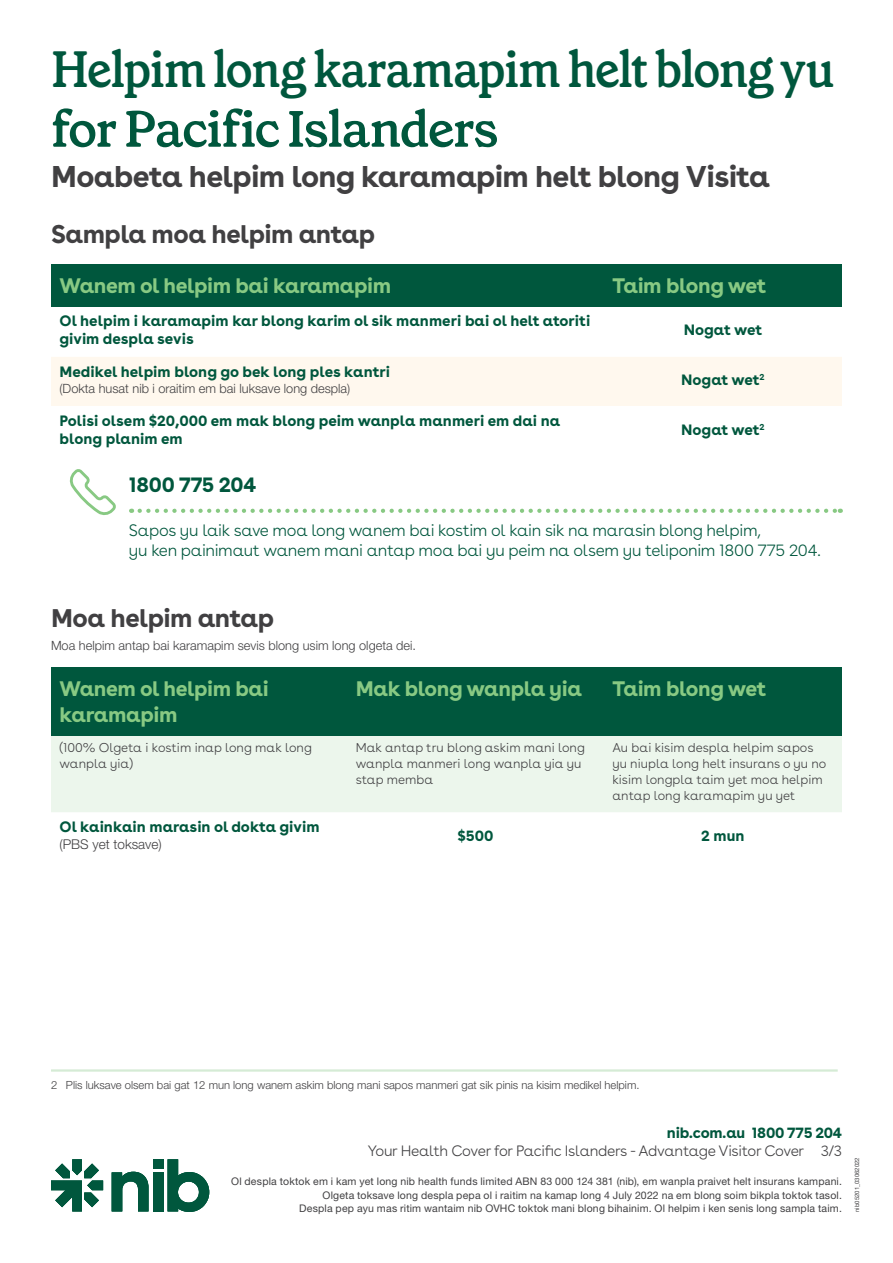
<style>
.page{position:relative;width:893px;height:1263px;background:#fff}
.page>*{position:absolute;margin:0;border:0;box-sizing:border-box;transform-origin:0 0}
.t1{font:600 51px/60px "Grenette Pro";letter-spacing:-.03em;color:#00573d;scale:.93 1}
.t2{font:700 30px "Buenos Aires";letter-spacing:-.025em;color:#414042}
.H2_Grey_SPAN_3{font:700 25.5px "Buenos Aires";letter-spacing:-.025em;color:#414042}
.Table_Head{font:700 21px/25.7px "Buenos Aires";letter-spacing:-.02em;color:#88c983}
.Callout_Header{font:700 21px "Buenos Aires";letter-spacing:-.015em;color:#00573d}
.Callout_Follower{font:300 16.5px/20.1px "Buenos Aires";letter-spacing:-.02em;color:#00573d}
.Cell_Left{font:700 15px/18.3px "Buenos Aires";color:#00573d}
.t3{font:300 15px "Buenos Aires";letter-spacing:-.02em;color:#414042}
.Cell_Centred{font:700 15px "Buenos Aires";color:#00573d}
.Cell_Left-2{font:700 15px "Buenos Aires";letter-spacing:-.02em;color:#00573d}
.Cell_Left-3{font:300 13.5px "Helvetica Neue LT Std";color:#414042}
.Table_Head_Explain{font:300 12.75px/15.8px "Buenos Aires";color:#414042}
.Body{font:300 12.75px "Helvetica Neue LT Std";color:#414042}
.Cell_Left-4{font:300 12.75px "Helvetica Neue LT Std";color:#414042}
.Footnote{font:300 11.25px "Helvetica Neue LT Std";color:#414042}
.t4{font:10.5px/13.5px "Helvetica Neue LT Std";letter-spacing:.02em;color:#414042;text-align:right}
.t5{font:6px "Helvetica Neue LT Std";color:#414042}
</style>
<div class="page">
<svg style="left:112px;top:1172px;width:36px;height:39px"></svg>
<div style="left:153px;top:1172px;width:10px;height:39px;background:#00573d"></div>
<div style="left:153px;top:1159px;width:10px;height:10px;background:#00573d"></div>
<svg style="left:168px;top:1159px;width:41px;height:53px"></svg>
<svg style="left:51px;top:1159px;width:52px;height:52px"></svg>
<hr style="left:51px;top:1069px;width:787px;height:3px;background:#d5ebd5">
<div style="left:51px;top:357px;width:791px;height:49px;background:#fff8ee"></div>
<div style="left:51px;top:264px;width:553px;height:43px;background:#00573d"></div>
<div style="left:604px;top:264px;width:238px;height:43px;background:#00573d"></div>
<svg style="left:140px;top:509px;width:701px;height:4px"></svg>
<svg style="left:69px;top:469px;width:47px;height:46px"></svg>
<div style="left:51px;top:735px;width:791px;height:77px;background:#ecf6ec"></div>
<div style="left:51px;top:667px;width:296px;height:68px;background:#00573d"></div>
<div style="left:347px;top:667px;width:257px;height:68px;background:#00573d"></div>
<div style="left:604px;top:667px;width:238px;height:68px;background:#00573d"></div>
<h1 class="t1" style="left:51px;top:39px;width:844px">Helpim long karamapim helt blong yu for Pacific Islanders</h1>
<h2 class="t2" style="left:51px;top:151px;width:721px">Moabeta helpim long karamapim helt blong Visita</h2>
<h2 class="H2_Grey_SPAN_3" style="left:51px;top:212px;width:326px">Sampla moa helpim antap</h2>
<p class="Table_Head" style="left:60px;top:271px;width:333px">Wanem ol helpim bai karamapim</p>
<p class="Table_Head" style="left:612px;top:271px;width:155px">Taim blong wet</p>
<p class="Cell_Left" style="left:60px;top:310px;width:532px">Ol helpim i karamapim kar blong karim ol sik manmeri bai ol helt atoriti givim despla sevis</p>
<p class="Cell_Centred" style="left:684px;top:317px;width:80px">Nogat wet</p>
<p class="Cell_Left" style="left:60px;top:361px;width:332px">Medikel helpim blong go bek long ples kantri</p>
<p class="Cell_Left-4" style="left:60px;top:381px;width:292px">(Dokta husat nib i oraitim em bai luksave long despla)</p>
<p class="Cell_Centred" style="left:681px;top:367px;width:85px">Nogat wet<sup>2</sup></p>
<p class="Cell_Left" style="left:60px;top:410px;width:502px">Polisi olsem $20,000 em mak blong peim wanpla manmeri em dai na blong planim em</p>
<p class="Cell_Centred" style="left:681px;top:417px;width:85px">Nogat wet<sup>2</sup></p>
<p class="Callout_Header" style="left:129px;top:466px;width:129px">1800 775 204</p>
<p class="Callout_Follower" style="left:129px;top:519px;width:693px">Sapos yu laik save moa long wanem bai kostim ol kain sik na marasin blong helpim,<br>yu ken painimaut wanem mani antap moa bai yu peim na olsem yu teliponim 1800 775 204.</p>
<h2 class="H2_Grey_SPAN_3" style="left:51px;top:596px;width:225px">Moa helpim antap</h2>
<p class="Body" style="left:51px;top:638px;width:367px">Moa helpim antap bai karamapim sevis blong usim long olgeta dei.</p>
<p class="Table_Head" style="left:60px;top:674px;width:211px">Wanem ol helpim bai karamapim</p>
<p class="Table_Head_Explain" style="left:60px;top:739px;width:254px">(100% Olgeta i kostim inap long mak long wanpla yia)</p>
<p class="Table_Head" style="left:356px;top:674px;width:228px">Mak blong wanpla yia</p>
<p class="Table_Head_Explain" style="left:356px;top:739px;width:231px">Mak antap tru blong askim mani long wanpla manmeri long wanpla yia yu stap memba</p>
<p class="Table_Head" style="left:612px;top:674px;width:155px">Taim blong wet</p>
<p class="Table_Head_Explain" style="left:612px;top:739px;width:215px">Au bai kisim despla helpim sapos yu niupla long helt insurans o yu no kisim longpla taim yet moa helpim antap long karamapim yu yet</p>
<p class="Cell_Left" style="left:60px;top:816px;width:262px">Ol kainkain marasin ol dokta givim</p>
<p class="Cell_Left-3" style="left:60px;top:836px;width:104px">(PBS yet toksave)</p>
<p class="Cell_Centred" style="left:458px;top:822px;width:38px">$500</p>
<p class="Cell_Centred" style="left:701px;top:822px;width:45px">2 mun</p>
<p class="Footnote" style="left:51px;top:1078px;width:590px">2 Plis luksave olsem bai gat 12 mun long wanem askim blong mani sapos manmeri gat sik pinis na kisim medikel helpim.</p>
<h3 class="Cell_Left-2" style="left:667px;top:1120px;width:177px">nib .com .au 1800 775 204</h3>
<h3 class="t3" style="left:821px;top:1139px;width:23px">3/3</h3>
<h3 class="t3" style="left:368px;top:1139px;width:438px">Your Health Cover for Pacific Islanders - Advantage Visitor Cover</h3>
<p class="t4" style="left:231px;top:1175px;width:612px">Ol despla toktok em i kam yet long nib health funds limited ABN 83 000 124 381 (nib), em wanpla praivet helt insurans kampani.<br>Olgeta toksave long despla pepa ol i raitim na kamap long 4 July 2022 na em blong soim bikpla toktok tasol.<br>Despla pep ayu mas ritim wantaim nib OVHC toktok mani blong bihainim. Ol helpim i ken senis long sampla taim.</p>
<p class="t5" style="left:853px;top:1212px;width:56px;rotate:-90deg">nib05201_03062022</p>
</div>
